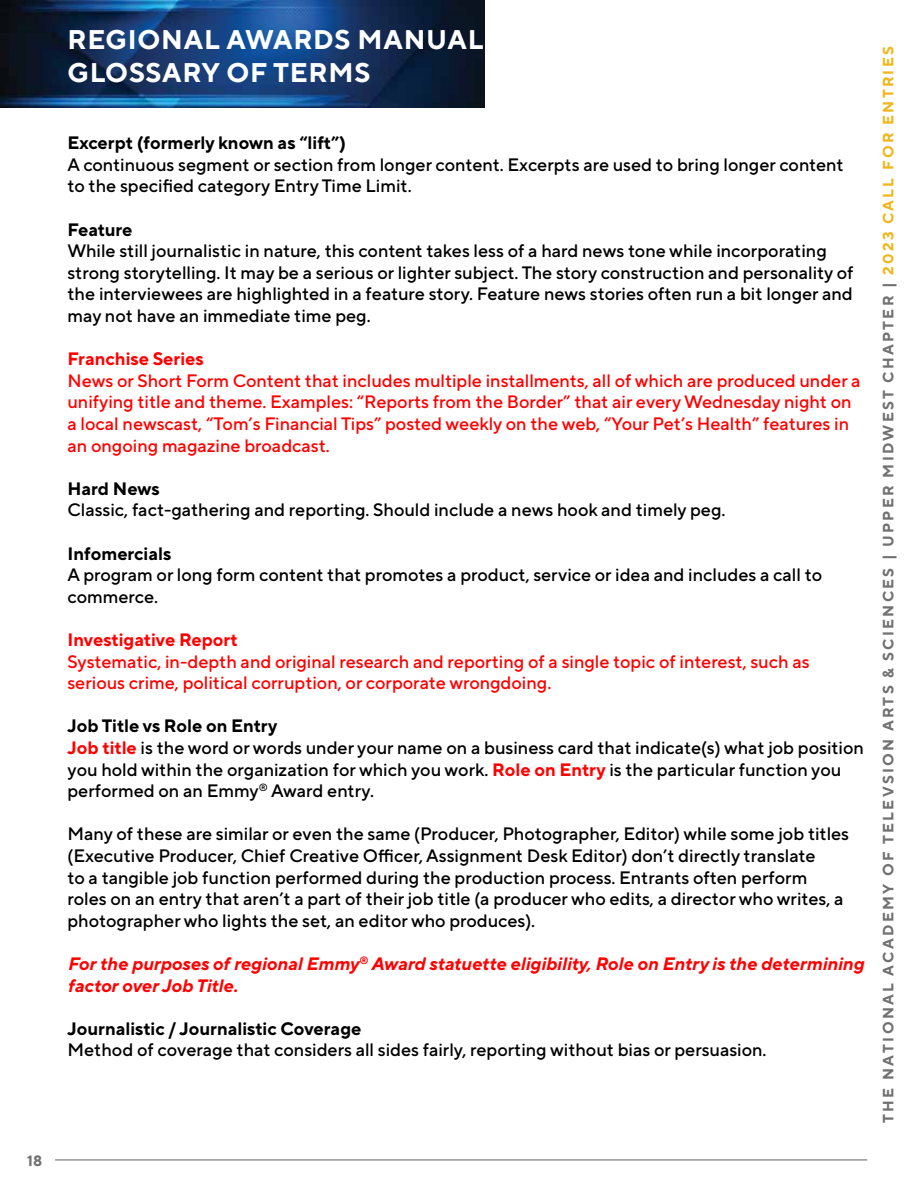
<style>
.page{position:relative;width:918px;height:1188px;background:#fff}
.page>*{position:absolute;margin:0;border:0;box-sizing:border-box;transform-origin:0 0}
.t1{font:700 27px/32.4px "TT Norms Pro";letter-spacing:.03em;color:#fff}
.t2{font:500 18px/21.6px "TT Norms Pro";color:#000}
.t3{font:500 18px/21.6px "TT Norms Pro";color:#f00}
.t4{font:italic 700 18px/21.6px "TT Norms Pro";color:#f00}
.t5{font:700 18px "TT Norms Pro";color:#000}
.t6{font:700 18px "TT Norms Pro";color:#f00}
.t7{font:700 15px "TT Norms Pro";letter-spacing:.15em;color:#717172}
.s1{font-weight:700}
.s2{font-weight:700;color:#f00}
.s3{color:#efb71d}
</style>
<div class="page">
<img style="left:0;top:0;width:485px;height:108px">
<hr style="left:55px;top:1159px;width:812px;height:1px;background:#717172">
<p class="t7" style="left:27px;top:1151px;width:16px">18</p>
<h1 class="t1" style="left:68px;top:23px;width:418px">REGIONAL AWARDS MANUAL<br>GLOSSARY OF TERMS</h1>
<p class="t5" style="left:68px;top:131px;width:280px">Excerpt (formerly known as “lift”)</p>
<p class="t2" style="left:68px;top:153px;width:778px">A continuous segment or section from longer content. Excerpts are used to bring longer content to the specified category Entry Time Limit.</p>
<p class="t5" style="left:68px;top:217px;width:67px">Feature</p>
<p class="t2" style="left:68px;top:239px;width:787px">While still journalistic in nature, this content takes less of a hard news tone while incorporating strong storytelling. It may be a serious or lighter subject. The story construction and personality of the interviewees are highlighted in a feature story. Feature news stories often run a bit longer and may not have an immediate time peg.</p>
<p class="t6" style="left:68px;top:347px;width:138px">Franchise Series</p>
<p class="t3" style="left:68px;top:369px;width:795px">News or Short Form Content that includes multiple installments, all of which are produced under a unifying title and theme. Examples: “Reports from the Border” that air every Wednesday night on a local newscast, “Tom’s Financial Tips” posted weekly on the web, “Your Pet’s Health” features in an ongoing magazine broadcast.</p>
<p class="t5" style="left:68px;top:477px;width:94px">Hard News</p>
<p class="t2" style="left:68px;top:499px;width:659px">Classic, fact-gathering and reporting. Should include a news hook and timely peg.</p>
<p class="t5" style="left:68px;top:541px;width:105px">Infomercials</p>
<p class="t2" style="left:68px;top:563px;width:756px">A program or long form content that promotes a product, service or idea and includes a call to commerce.</p>
<p class="t6" style="left:68px;top:628px;width:172px">Investigative Report</p>
<p class="t3" style="left:68px;top:650px;width:744px">Systematic, in-depth and original research and reporting of a single topic of interest, such as serious crime, political corruption, or corporate wrongdoing.</p>
<p class="t2" style="left:68px;top:715px;width:798px"><span class="s1">Job Title vs Role on Entry<br></span><span class="s2">Job title</span> is the word or words under your name on a business card that indicate(s) what job position you hold within the organization for which you work. <span class="s2">Role on Entry</span> is the particular function you performed on an Emmy<sup>®</sup> Award entry.</p>
<p class="t2" style="left:68px;top:823px;width:783px">Many of these are similar or even the same (Producer, Photographer, Editor) while some job titles (Executive Producer, Chief Creative Officer, Assignment Desk Editor) don’t directly translate<br>to a tangible job function performed during the production process. Entrants often perform roles on an entry that aren’t a part of their job title (a producer who edits, a director who writes, a photographer who lights the set, an editor who produces).</p>
<p class="t4" style="left:68px;top:952px;width:798px">For the purposes of regional Emmy<sup>®</sup> Award statuette eligibility, Role on Entry is the determining factor over Job Title.</p>
<p class="t5" style="left:68px;top:1017px;width:295px">Journalistic / Journalistic Coverage</p>
<p class="t2" style="left:68px;top:1039px;width:701px">Method of coverage that considers all sides fairly, reporting without bias or persuasion.</p>
<p class="t7" style="left:878px;top:1123px;width:1078px;rotate:-90deg">THE NATIONAL ACADEMY OF TELEVSION ARTS &amp; SCIENCES | UPPER MIDWEST CHAPTER | <span class="s3">2023 CALL FOR ENTRIES</span></p>
</div>
